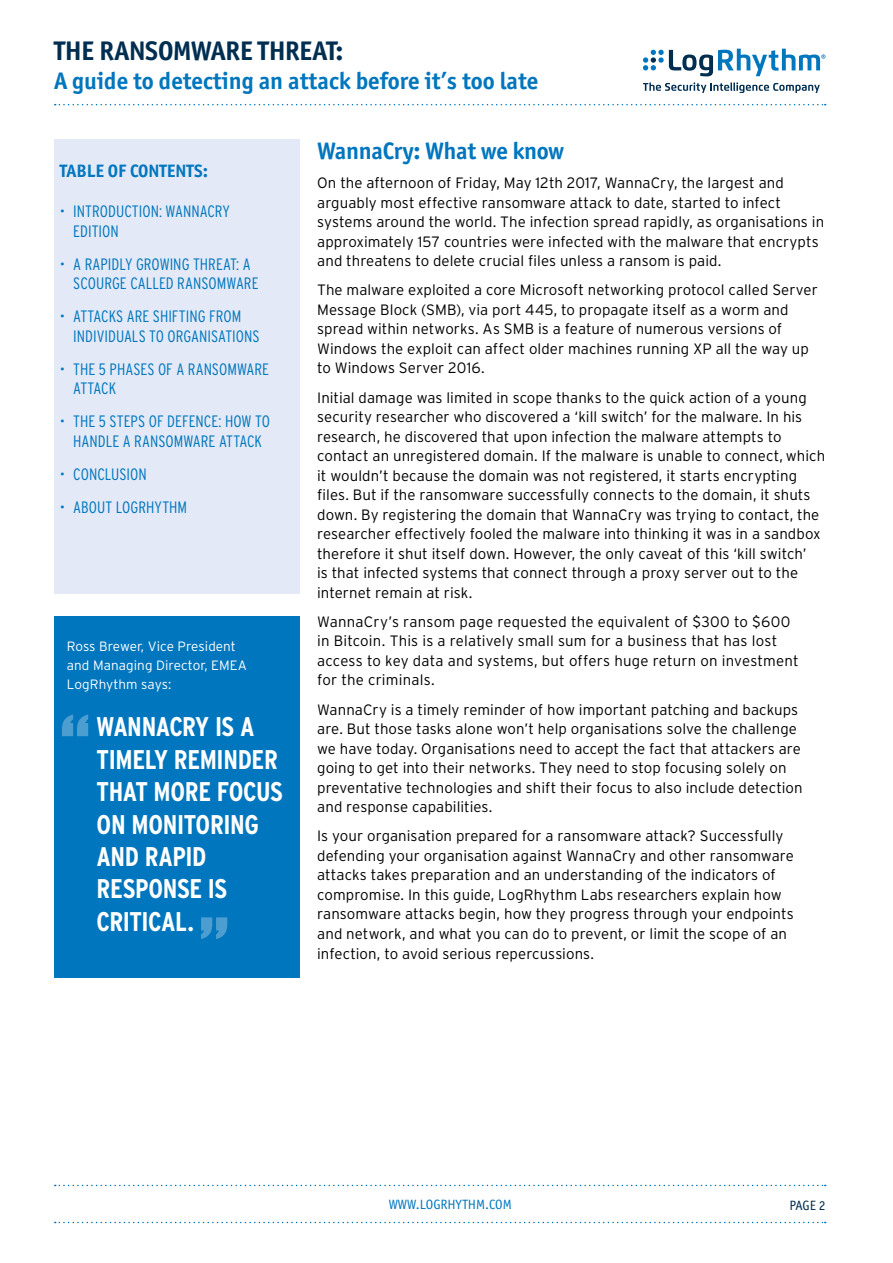
<style>
.page{position:relative;width:893px;height:1263px;background:#fff}
.page>*{position:absolute;margin:0;border:0;box-sizing:border-box;transform-origin:0 0}
.t1{font:700 condensed 27px/32.4px "Interstate";letter-spacing:-.015em;color:#fff}
.t2{font:700 27px "Officina Sans ITC Std";letter-spacing:-.02em;color:#002e50}
.t3{font:700 24px "Officina Sans ITC Std";color:#0076be}
.t4{font:700 18px "Officina Sans ITC Std";color:#0076be}
.t5{font:300 condensed 16.5px/19.5px "Interstate";color:#0076be}
.t6{font:300 15px/19.5px "Interstate";letter-spacing:.005em;color:#000}
.t7{font:300 13.5px/18.8px "Interstate";letter-spacing:.005em;color:#fff}
.t8{font:13.5px "Officina Sans ITC Std";color:#0076be}
.t9{font:13.5px "Officina Sans ITC Std";color:#002e50}
</style>
<div class="page">
<svg style="left:55px;top:1222px;width:771px;height:1px"></svg>
<svg style="left:55px;top:1185px;width:771px;height:1px"></svg>
<svg style="left:643px;top:82px;width:177px;height:11px"></svg>
<svg style="left:643px;top:49px;width:182px;height:27px"></svg>
<svg style="left:55px;top:104px;width:771px;height:1px"></svg>
<div style="left:54px;top:616px;width:245px;height:362px;background:#0076be"></div>
<div style="left:54px;top:140px;width:245px;height:454px;background:#e3e9f6"></div>
<svg style="left:62px;top:714px;width:26px;height:22px"></svg>
<svg style="left:201px;top:917px;width:26px;height:22px"></svg>
<h1 class="t2" style="left:54px;top:34px;width:291px">THE RANSOMWARE THREAT:</h1>
<h2 class="t3" style="left:54px;top:66px;width:486px">A guide to detecting an attack before it’s too late</h2>
<p class="t4" style="left:60px;top:160px;width:150px">TABLE OF CONTENTS:</p>
<p class="t5" style="left:73px;top:201px;width:158px;text-indent:-13px">• INTRODUCTION: WANNACRY<br>EDITION</p>
<p class="t5" style="left:73px;top:254px;width:187px;text-indent:-13px">• A RAPIDLY GROWING THREAT: A<br>SCOURGE CALLED RANSOMWARE</p>
<p class="t5" style="left:73px;top:306px;width:188px;text-indent:-13px">• ATTACKS ARE SHIFTING FROM<br>INDIVIDUALS TO ORGANISATIONS</p>
<p class="t5" style="left:73px;top:359px;width:197px;text-indent:-13px">• THE 5 PHASES OF A RANSOMWARE<br>ATTACK</p>
<p class="t5" style="left:60px;top:411px;width:212px;text-align:center">• THE 5 STEPS OF DEFENCE: HOW TO<br>HANDLE A RANSOMWARE ATTACK</p>
<p class="t5" style="left:60px;top:464px;width:89px">• CONCLUSION</p>
<p class="t5" style="left:60px;top:497px;width:129px">• ABOUT LOGRHYTHM</p>
<p class="t7" style="left:67px;top:637px;width:182px">Ross Brewer, Vice President and Managing Director, EMEA<br>LogRhythm says:</p>
<h1 class="t1" style="left:97px;top:710px;width:188px">WANNACRY IS A<br>TIMELY REMINDER<br>THAT MORE FOCUS<br>ON MONITORING<br>AND RAPID<br>RESPONSE IS<br>CRITICAL.</h1>
<h2 class="t3" style="left:317px;top:136px;width:249px">WannaCry: What we know</h2>
<p class="t6" style="left:317px;top:173px;width:508px">On the afternoon of Friday, May 12th 2017, WannaCry, the largest and arguably most effective ransomware attack to date, started to infect systems around the world. The infection spread rapidly, as organisations in approximately 157 countries were infected with the malware that encrypts and threatens to delete crucial files unless a ransom is paid.</p>
<p class="t6" style="left:317px;top:280px;width:502px">The malware exploited a core Microsoft networking protocol called Server Message Block (SMB), via port 445, to propagate itself as a worm and spread within networks. As SMB is a feature of numerous versions of Windows the exploit can affect older machines running XP all the way up to Windows Server 2016.</p>
<p class="t6" style="left:317px;top:388px;width:509px">Initial damage was limited in scope thanks to the quick action of a young security researcher who discovered a ‘kill switch’ for the malware. In his research, he discovered that upon infection the malware attempts to contact an unregistered domain. If the malware is unable to connect, which it wouldn’t because the domain was not registered, it starts encrypting files. But if the ransomware successfully connects to the domain, it shuts down. By registering the domain that WannaCry was trying to contact, the researcher effectively fooled the malware into thinking it was in a sandbox therefore it shut itself down. However, the only caveat of this ‘kill switch’<br>is that infected systems that connect through a proxy server out to the internet remain at risk.</p>
<p class="t6" style="left:317px;top:612px;width:483px">WannaCry’s ransom page requested the equivalent of $300 to $600 in Bitcoin. This is a relatively small sum for a business that has lost access to key data and systems, but offers huge return on investment for the criminals.</p>
<p class="t6" style="left:317px;top:699px;width:487px">WannaCry is a timely reminder of how important patching and backups are. But those tasks alone won’t help organisations solve the challenge we have today. Organisations need to accept the fact that attackers are going to get into their networks. They need to stop focusing solely on preventative technologies and shift their focus to also include detection and response capabilities.</p>
<p class="t6" style="left:317px;top:826px;width:478px">Is your organisation prepared for a ransomware attack? Successfully defending your organisation against WannaCry and other ransomware attacks takes preparation and an understanding of the indicators of compromise. In this guide, LogRhythm Labs researchers explain how ransomware attacks begin, how they progress through your endpoints and network, and what you can do to prevent, or limit the scope of an infection, to avoid serious repercussions.</p>
<p class="t8" style="left:389px;top:1196px;width:125px">WWW.LOGRHYTHM.COM</p>
<p class="t9" style="left:789px;top:1197px;width:38px">PAGE 2</p>
</div>
